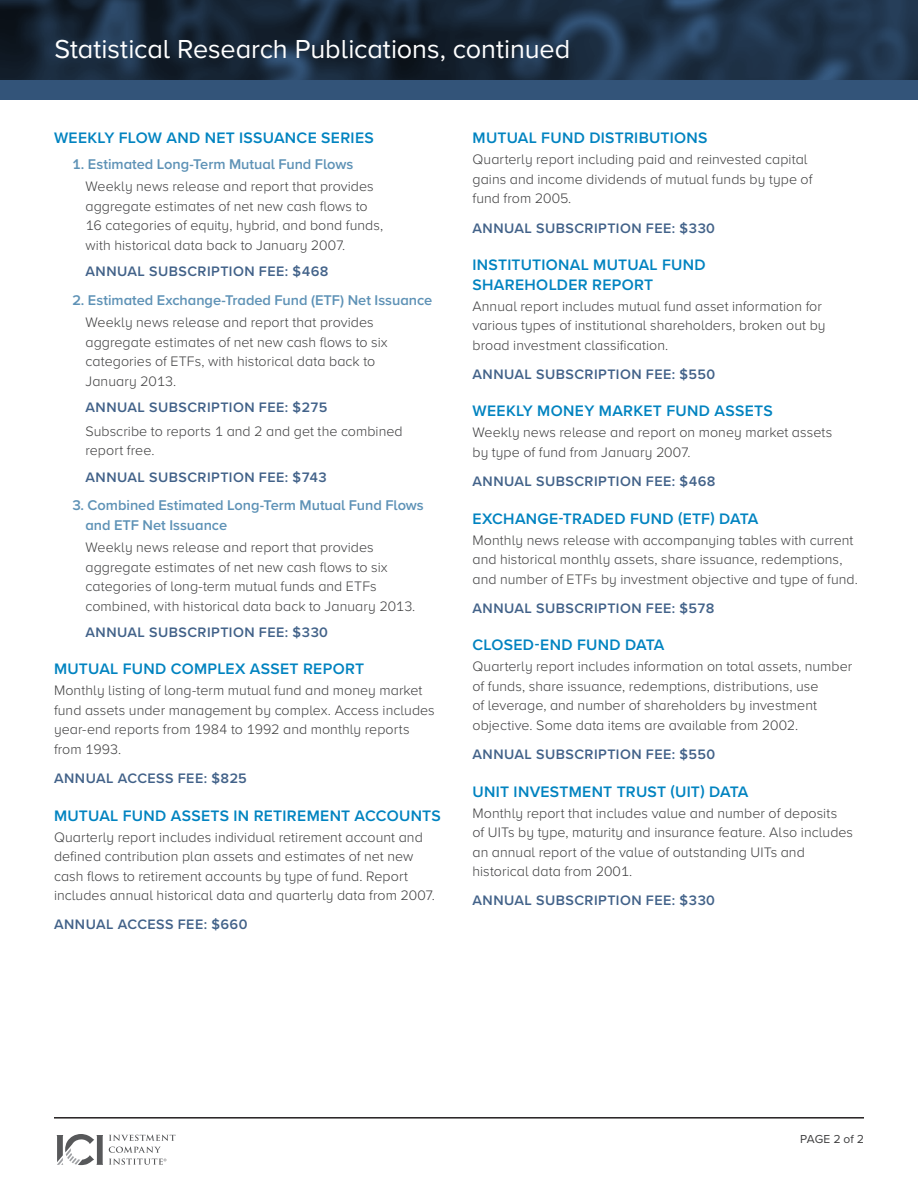
<style>
.page{position:relative;width:918px;height:1188px;background:#fff}
.page>*{position:absolute;margin:0;border:0;box-sizing:border-box;transform-origin:0 0}
.t1{font:27px "Proxima Nova";color:#fff}
.Stat_Heading{font:600 15.75px/19.5px "Proxima Nova";letter-spacing:.02em;color:#0083c0}
.Weekly_Flow_items{font:600 14.7px/19.5px "Proxima Nova";letter-spacing:-.005em;color:#5e92b6}
.text{font:300 14.25px/19.5px "Proxima Nova";letter-spacing:.005em;color:#3e3e3f}
.text_indented{font:300 14.25px/19.5px "Proxima Nova";letter-spacing:.005em;color:#3e3e3f}
.Subscription_fee{font:600 14.25px "Proxima Nova";letter-spacing:.035em;color:#426289}
.Subscription_fee_ind{font:600 14.25px "Proxima Nova";letter-spacing:.035em;color:#426289}
.t2{font:12px "Proxima Nova";letter-spacing:-.005em;color:#3e3e3f}
</style>
<div class="page">
<img style="left:0;top:0;width:918px;height:81px">
<div style="left:0;top:81px;width:918px;height:19px;background:#335479"></div>
<hr style="left:54px;top:1117px;width:810px;height:2px;background:#231f20">
<svg style="left:109px;top:1135px;width:67px;height:6px"></svg>
<svg style="left:57px;top:1134px;width:46px;height:31px"></svg>
<svg style="left:109px;top:1147px;width:57px;height:18px"></svg>
<h1 class="t1" style="left:55px;top:29px;width:517px">Statistical Research Publications, continued</h1>
<p class="Stat_Heading" style="left:54px;top:128px;width:321px">WEEKLY FLOW AND NET ISSUANCE SERIES</p>
<p class="Weekly_Flow_items" style="left:72px;top:154px;width:283px">1. Estimated Long-Term Mutual Fund Flows</p>
<p class="text_indented" style="left:86px;top:176px;width:299px">Weekly news release and report that provides aggregate estimates of net new cash flows to 16 categories of equity, hybrid, and bond funds, with historical data back to January 2007.</p>
<p class="Subscription_fee_ind" style="left:86px;top:261px;width:245px">ANNUAL SUBSCRIPTION FEE: $468</p>
<p class="Weekly_Flow_items" style="left:72px;top:290px;width:362px">2. Estimated Exchange-Traded Fund (ETF) Net Issuance</p>
<p class="text_indented" style="left:86px;top:312px;width:304px">Weekly news release and report that provides aggregate estimates of net new cash flows to six categories of ETFs, with historical data back to January 2013.</p>
<p class="Subscription_fee_ind" style="left:86px;top:397px;width:244px">ANNUAL SUBSCRIPTION FEE: $275</p>
<p class="text_indented" style="left:86px;top:421px;width:319px">Subscribe to reports 1 and 2 and get the combined report free.</p>
<p class="Subscription_fee_ind" style="left:86px;top:466px;width:243px">ANNUAL SUBSCRIPTION FEE: $743</p>
<p class="Weekly_Flow_items" style="left:85px;top:495px;width:340px;text-indent:-13px">3. Combined Estimated Long-Term Mutual Fund Flows and ETF Net Issuance</p>
<p class="text_indented" style="left:86px;top:537px;width:331px">Weekly news release and report that provides aggregate estimates of net new cash flows to six categories of long-term mutual funds and ETFs combined, with historical data back to January 2013.</p>
<p class="Subscription_fee_ind" style="left:86px;top:622px;width:244px">ANNUAL SUBSCRIPTION FEE: $330</p>
<p class="Stat_Heading" style="left:54px;top:659px;width:312px">MUTUAL FUND COMPLEX ASSET REPORT</p>
<p class="text" style="left:54px;top:680px;width:382px">Monthly listing of long-term mutual fund and money market fund assets under management by complex. Access includes year-end reports from 1984 to 1992 and monthly reports from 1993.</p>
<p class="Subscription_fee" style="left:54px;top:768px;width:194px">ANNUAL ACCESS FEE: $825</p>
<p class="Stat_Heading" style="left:54px;top:805px;width:388px">MUTUAL FUND ASSETS IN RETIREMENT ACCOUNTS</p>
<p class="text" style="left:54px;top:826px;width:383px">Quarterly report includes individual retirement account and defined contribution plan assets and estimates of net new cash flows to retirement accounts by type of fund. Report includes annual historical data and quarterly data from 2007.</p>
<p class="Subscription_fee" style="left:54px;top:914px;width:195px">ANNUAL ACCESS FEE: $660</p>
<p class="Stat_Heading" style="left:472px;top:128px;width:237px">MUTUAL FUND DISTRIBUTIONS</p>
<p class="text" style="left:472px;top:149px;width:342px">Quarterly report including paid and reinvested capital gains and income dividends of mutual funds by type of fund from 2005.</p>
<p class="Subscription_fee" style="left:472px;top:217px;width:244px">ANNUAL SUBSCRIPTION FEE: $330</p>
<p class="Stat_Heading" style="left:472px;top:255px;width:235px">INSTITUTIONAL MUTUAL FUND<br>SHAREHOLDER REPORT</p>
<p class="text" style="left:472px;top:295px;width:355px">Annual report includes mutual fund asset information for various types of institutional shareholders, broken out by broad investment classification.</p>
<p class="Subscription_fee" style="left:472px;top:364px;width:244px">ANNUAL SUBSCRIPTION FEE: $550</p>
<p class="Stat_Heading" style="left:472px;top:401px;width:302px">WEEKLY MONEY MARKET FUND ASSETS</p>
<p class="text" style="left:472px;top:422px;width:361px">Weekly news release and report on money market assets by type of fund from January 2007.</p>
<p class="Subscription_fee" style="left:472px;top:471px;width:245px">ANNUAL SUBSCRIPTION FEE: $468</p>
<p class="Stat_Heading" style="left:472px;top:508px;width:288px">EXCHANGE-TRADED FUND (ETF) DATA</p>
<p class="text" style="left:472px;top:529px;width:387px">Monthly news release with accompanying tables with current and historical monthly assets, share issuance, redemptions, and number of ETFs by investment objective and type of fund.</p>
<p class="Subscription_fee" style="left:472px;top:598px;width:244px">ANNUAL SUBSCRIPTION FEE: $578</p>
<p class="Stat_Heading" style="left:472px;top:635px;width:194px">CLOSED-END FUND DATA</p>
<p class="text" style="left:472px;top:656px;width:381px">Quarterly report includes information on total assets, number of funds, share issuance, redemptions, distributions, use<br>of leverage, and number of shareholders by investment objective. Some data items are available from 2002.</p>
<p class="Subscription_fee" style="left:472px;top:744px;width:244px">ANNUAL SUBSCRIPTION FEE: $550</p>
<p class="Stat_Heading" style="left:472px;top:781px;width:278px">UNIT INVESTMENT TRUST (UIT) DATA</p>
<p class="text" style="left:472px;top:802px;width:382px">Monthly report that includes value and number of deposits<br>of UITs by type, maturity and insurance feature. Also includes an annual report of the value of outstanding UITs and historical data from 2001.</p>
<p class="Subscription_fee" style="left:472px;top:890px;width:244px">ANNUAL SUBSCRIPTION FEE: $330</p>
<p class="t2" style="left:800px;top:1131px;width:65px">PAGE 2 of 2</p>
</div>
